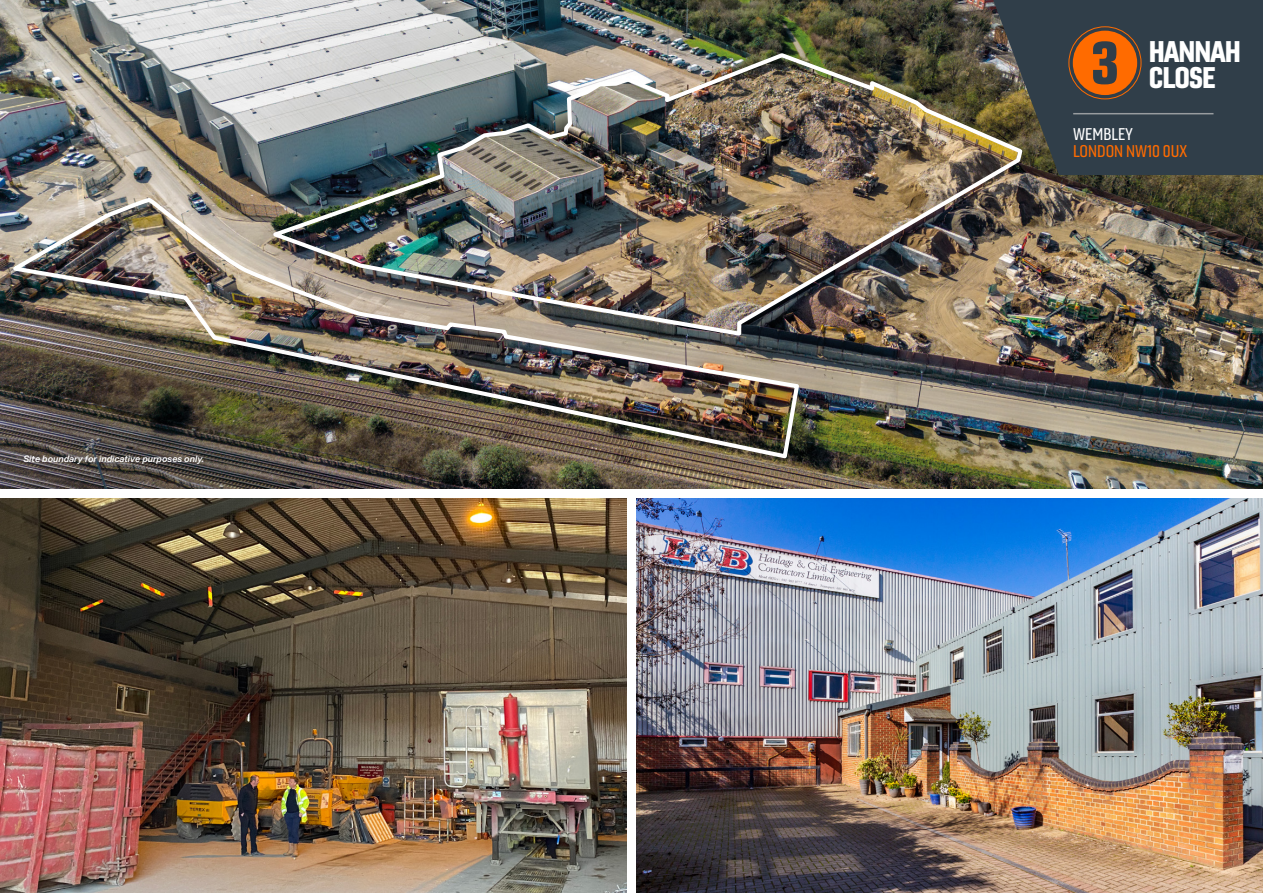
<style>
.page{position:relative;width:1263px;height:893px;background:#fff}
.page>*{position:absolute;margin:0;border:0;box-sizing:border-box;transform-origin:0 0}
.t1{font:29.1px/25.8px "Gineso Con Bla";letter-spacing:-.03em;color:#fff}
.t2{font:16.5px "Gineso Con Med";color:#ff6b00}
.t3{font:16.5px "Gineso Con Med";color:#fff}
.t4{font:italic 600 9px "Aktiv Grotesk";color:#fff}
</style>
<div class="page">
<img style="left:0;top:0;width:1263px;height:488px">
<img style="left:270px;top:51px;width:755px;height:287px">
<img style="left:10px;top:197px;width:792px;height:264px">
<img style="left:0;top:499px;width:626px;height:394px">
<img style="left:637px;top:499px;width:626px;height:394px">
<svg style="left:993px;top:0;width:270px;height:175px;background:#394348"></svg>
<div style="left:1073px;top:31px;width:64px;height:64px;background:#ff6b00;border-radius:50%"></div>
<svg style="left:1093px;top:41px;width:24px;height:43px"></svg>
<div style="left:1069px;top:27px;width:72px;height:72px;border:1px solid #ff6b00;border-radius:50%"></div>
<hr style="left:1073px;top:113px;width:140px;height:1px;background:#989c9f">
<img style="left:0;top:304px;width:442px;height:184px">
<p class="t4" style="left:23px;top:454px;width:182px">Site boundary for indicative purposes only.</p>
<h1 class="t1" style="left:1149px;top:38px;width:94px">HANNAH<br>CLOSE</h1>
<h2 class="t3" style="left:1073px;top:124px;width:61px">WEMBLEY</h2>
<h2 class="t2" style="left:1073px;top:141px;width:116px">LONDON NW10 0UX</h2>
</div>
